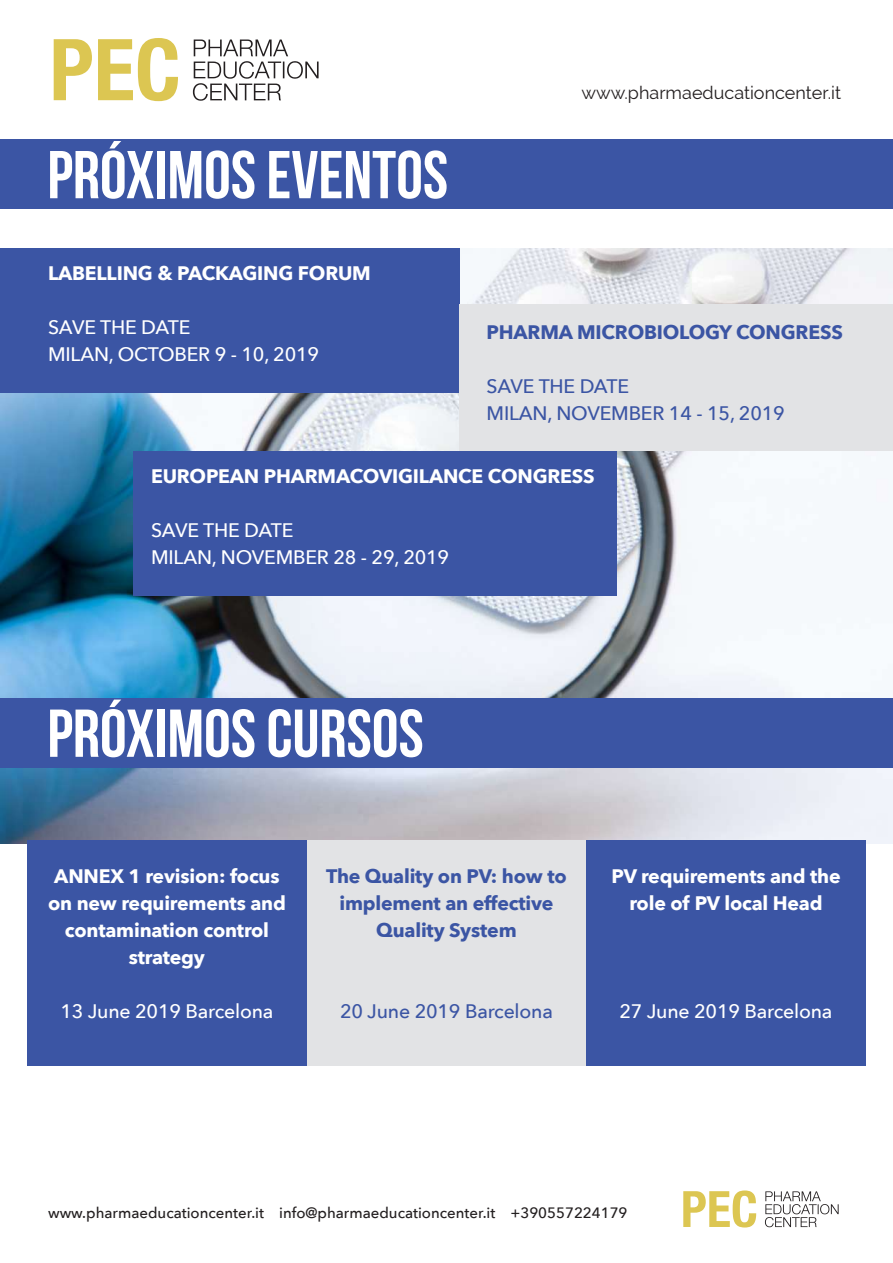
<style>
.page{position:relative;width:893px;height:1263px;background:#fff}
.page>*{position:absolute;margin:0;border:0;box-sizing:border-box;transform-origin:0 0}
.t1{font:67.5px "Bebas Neue";color:#fff}
.t2{font:700 19.5px/27px "Avenir Next";letter-spacing:-.01em;color:#fff;text-align:center}
.t3{font:500 19.5px/27px "Avenir Next";letter-spacing:-.01em;color:#fff}
.t4{font:700 19.5px/27px "Avenir Next";letter-spacing:-.01em;color:#3b55a4;text-align:center}
.t5{font:500 19.5px/27px "Avenir Next";letter-spacing:-.01em;color:#3b55a4}
.t6{font:18px "Raleway";color:#231f20}
.t7{font:500 15px "Avenir Next";color:#231f20}
</style>
<div class="page">
<img style="left:1px;top:248px;width:891px;height:595px">
<div style="left:0;top:248px;width:459px;height:145px;background:#3b55a4"></div>
<div style="left:459px;top:304px;width:434px;height:147px;background:#e2e3e5"></div>
<div style="left:0;top:140px;width:893px;height:69px;background:#3b55a4"></div>
<svg style="left:54px;top:38px;width:124px;height:63px"></svg>
<svg style="left:193px;top:40px;width:126px;height:61px"></svg>
<div style="left:133px;top:451px;width:483px;height:145px;background:#3b55a4"></div>
<div style="left:0;top:698px;width:893px;height:70px;background:#3b55a4"></div>
<div style="left:27px;top:840px;width:280px;height:226px;background:#3b55a4"></div>
<div style="left:307px;top:840px;width:279px;height:226px;background:#e2e3e5"></div>
<div style="left:586px;top:840px;width:280px;height:226px;background:#3b55a4"></div>
<svg style="left:683px;top:1190px;width:73px;height:37px"></svg>
<svg style="left:765px;top:1191px;width:74px;height:36px"></svg>
<h1 class="t1" style="left:47px;top:138px;width:402px">PRÓXIMOS EVENTOS</h1>
<p class="t6" style="left:581px;top:82px;width:261px">www.pharmaeducationcenter.it</p>
<p class="t2" style="left:48px;top:260px;width:324px">LABELLING &amp; PACKAGING FORUM</p>
<p class="t3" style="left:48px;top:313px;width:273px">SAVE THE DATE<br>MILAN, OCTOBER 9 - 10, 2019</p>
<p class="t4" style="left:487px;top:318px;width:358px">PHARMA MICROBIOLOGY CONGRESS</p>
<p class="t5" style="left:487px;top:372px;width:300px">SAVE THE DATE<br>MILAN, NOVEMBER 14 - 15, 2019</p>
<p class="t2" style="left:151px;top:462px;width:445px">EUROPEAN PHARMACOVIGILANCE CONGRESS</p>
<p class="t3" style="left:151px;top:516px;width:300px">SAVE THE DATE<br>MILAN, NOVEMBER 28 - 29, 2019</p>
<h1 class="t1" style="left:47px;top:696px;width:378px">PRÓXIMOS CURSOS</h1>
<p class="t2" style="left:48px;top:862px;width:239px">ANNEX 1 revision: focus on new requirements and contamination control strategy</p>
<p class="t3" style="left:60px;top:997px;width:214px">13 June 2019 Barcelona</p>
<p class="t4" style="left:326px;top:862px;width:242px">The Quality on PV: how to implement an effective<br>Quality System</p>
<p class="t5" style="left:340px;top:997px;width:214px">20 June 2019 Barcelona</p>
<p class="t2" style="left:611px;top:862px;width:231px">PV requirements and the role of PV local Head</p>
<p class="t3" style="left:620px;top:997px;width:214px">27 June 2019 Barcelona</p>
<p class="t7" style="left:48px;top:1200px;width:581px">www.pharmaeducationcenter.it info@pharmaeducationcenter.it +390557224179</p>
</div>
